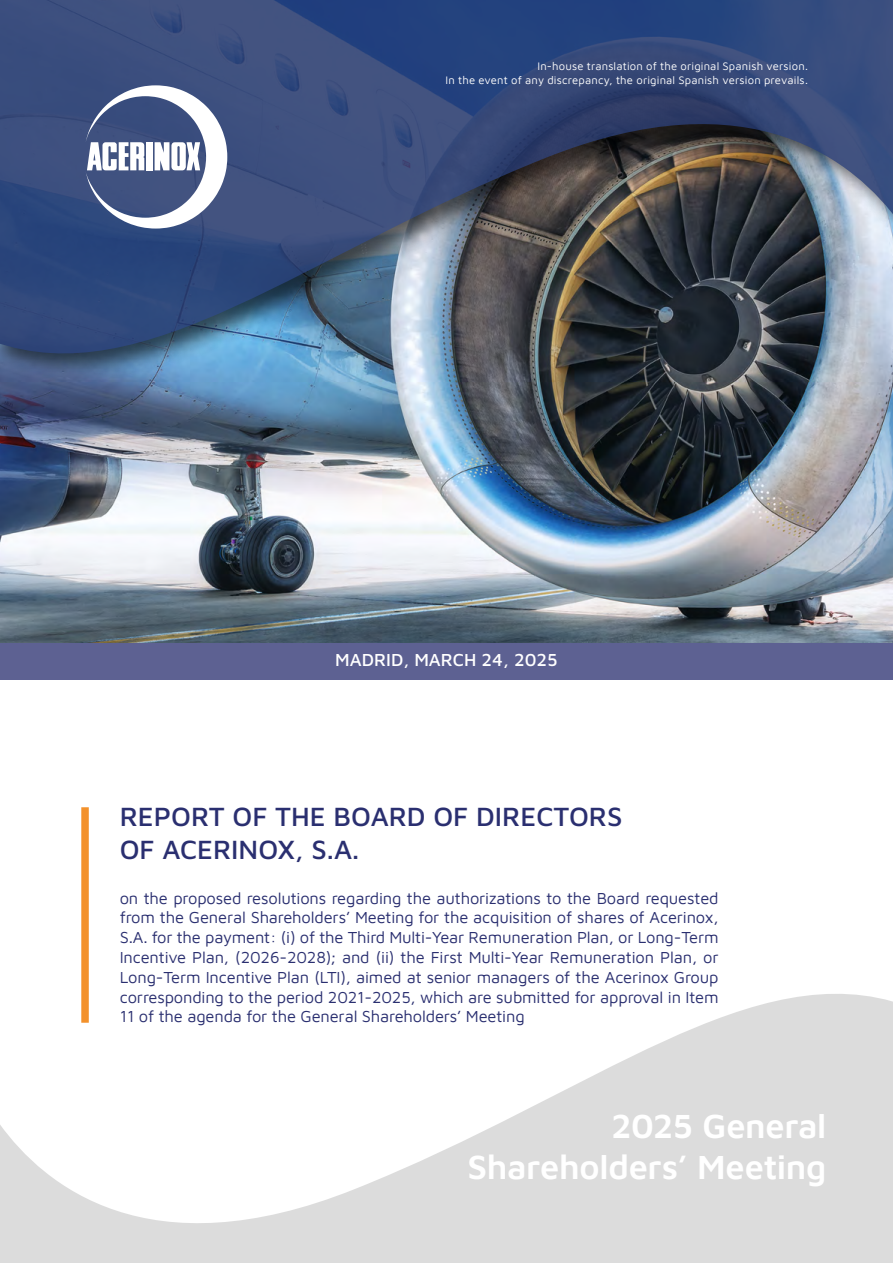
<style>
.page{position:relative;width:893px;height:1263px;background:#fff}
.page>*{position:absolute;margin:0;border:0;box-sizing:border-box;transform-origin:0 0}
.t1{font:600 34.5px/41.4px "Maven Pro";letter-spacing:-.01em;color:#fff;text-align:right}
.t2{font:500 27.3px/32.7px "Maven Pro";color:#2a2f70}
.t3{font:500 18px "Maven Pro";color:#fff}
.t4{font:16.5px/19.8px "Maven Pro";letter-spacing:-.01em;color:#2a2f70;text-align:justify}
.t5{font:11.25px/13.5px "Maven Pro";letter-spacing:.015em;color:#fff;text-align:right}
</style>
<div class="page">
<svg style="left:0;top:994px;width:893px;height:269px;fill:#dcdcdc"></svg>
<img style="left:0;top:386px;width:893px;height:257px">
<img style="left:0;top:0;width:893px;height:386px">
<svg style="left:85px;top:85px;width:142px;height:144px"></svg>
<div style="left:0;top:643px;width:893px;height:36px;background:#5d6192"></div>
<div style="left:81px;top:807px;width:8px;height:216px;background:#f3912b"></div>
<p class="t5" style="left:445px;top:59px;width:364px">In-house translation of the original Spanish version.<br>In the event of any discrepancy, the original Spanish version prevails.</p>
<p class="t3" style="left:335px;top:647px;width:224px">MADRID, MARCH 24, 2025</p>
<h2 class="t2" style="left:120px;top:798px;width:504px">REPORT OF THE BOARD OF DIRECTORS<br>OF ACERINOX, S.A.</h2>
<p class="t4" style="left:120px;top:887px;width:600px">on the proposed resolutions regarding the authorizations to the Board requested from the General Shareholders’ Meeting for the acquisition of shares of Acerinox, S.A. for the payment: (i) of the Third Multi-Year Remuneration Plan, or Long-Term Incentive Plan, (2026-2028); and (ii) the First Multi-Year Remuneration Plan, or Long-Term Incentive Plan (LTI), aimed at senior managers of the Acerinox Group corresponding to the period 2021-2025, which are submitted for approval in Item 11 of the agenda for the General Shareholders’ Meeting</p>
<h1 class="t1" style="left:467px;top:1103px;width:360px">2025 General<br>Shareholders’ Meeting</h1>
</div>
